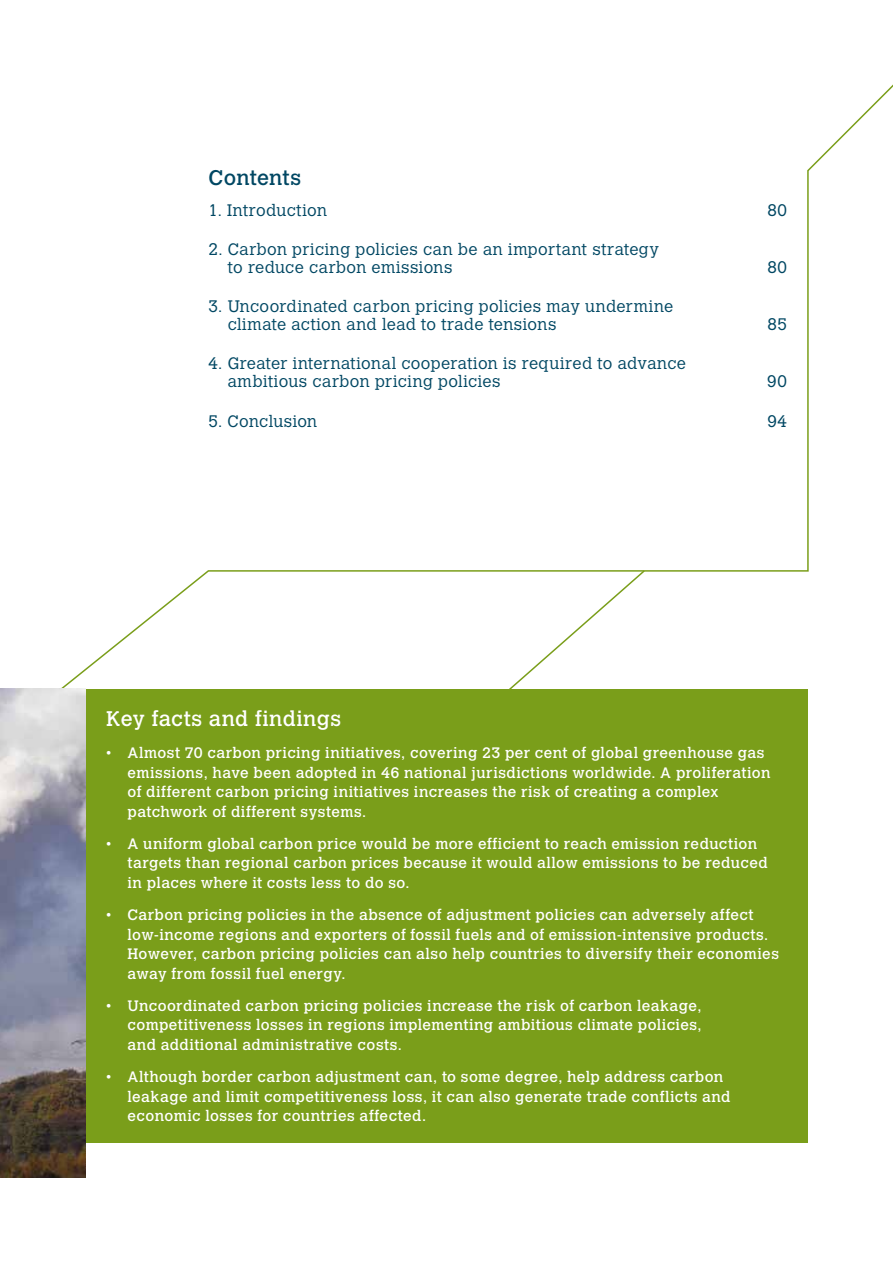
<style>
.page{position:relative;width:893px;height:1263px;background:#fff}
.page>*{position:absolute;margin:0;border:0;box-sizing:border-box;transform-origin:0 0}
.t1{font:21px "Calvert MT Std";letter-spacing:.025em;color:#fff}
.t2{font:21px "Calvert MT Std";letter-spacing:.01em;color:#004763}
.t3{font:300 16.5px/18px "Calvert MT Std";letter-spacing:.025em;color:#004763}
.t4{font:15px/19.5px "Calvert MT Std";letter-spacing:.03em;color:#fff}
</style>
<div class="page">
<div style="left:85px;top:689px;width:723px;height:453px;background:#7a9e1a"></div>
<img style="left:0;top:689px;width:85px;height:489px">
<h1 class="t2" style="left:209px;top:165px;width:94px">Contents</h1>
<p class="t3" style="left:209px;top:201px;width:120px">1. Introduction</p>
<p class="t3" style="left:767px;top:201px;width:21px">80</p>
<p class="t3" style="left:228px;top:240px;width:433px;text-indent:-19px">2. Carbon pricing policies can be an important strategy to reduce carbon emissions</p>
<p class="t3" style="left:767px;top:258px;width:21px">80</p>
<p class="t3" style="left:228px;top:298px;width:447px;text-indent:-19px">3. Uncoordinated carbon pricing policies may undermine climate action and lead to trade tensions</p>
<p class="t3" style="left:228px;top:355px;width:460px;text-indent:-19px">4. Greater international cooperation is required to advance ambitious carbon pricing policies</p>
<p class="t3" style="left:767px;top:316px;width:21px">85</p>
<p class="t3" style="left:767px;top:373px;width:21px">90</p>
<p class="t3" style="left:209px;top:412px;width:110px">5. Conclusion</p>
<p class="t3" style="left:767px;top:412px;width:21px">94</p>
<h1 class="t1" style="left:106px;top:706px;width:236px">Key facts and findings</h1>
<p class="t4" style="left:128px;top:743px;width:644px;text-indent:-21px">• Almost 70 carbon pricing initiatives, covering 23 per cent of global greenhouse gas emissions, have been adopted in 46 national jurisdictions worldwide. A proliferation of different carbon pricing initiatives increases the risk of creating a complex patchwork of different systems.</p>
<p class="t4" style="left:128px;top:834px;width:642px;text-indent:-21px">• A uniform global carbon price would be more efficient to reach emission reduction targets than regional carbon prices because it would allow emissions to be reduced in places where it costs less to do so.</p>
<p class="t4" style="left:128px;top:905px;width:653px;text-indent:-21px">• Carbon pricing policies in the absence of adjustment policies can adversely affect low-income regions and exporters of fossil fuels and of emission-intensive products.<br>However, carbon pricing policies can also help countries to diversify their economies away from fossil fuel energy.</p>
<p class="t4" style="left:128px;top:996px;width:576px;text-align:justify;text-indent:-21px">• Uncoordinated carbon pricing policies increase the risk of carbon leakage, competitiveness losses in regions implementing ambitious climate policies, and additional administrative costs.</p>
<p class="t4" style="left:128px;top:1067px;width:605px;text-indent:-21px">• Although border carbon adjustment can, to some degree, help address carbon leakage and limit competitiveness loss, it can also generate trade conflicts and economic losses for countries affected.</p>
</div>
